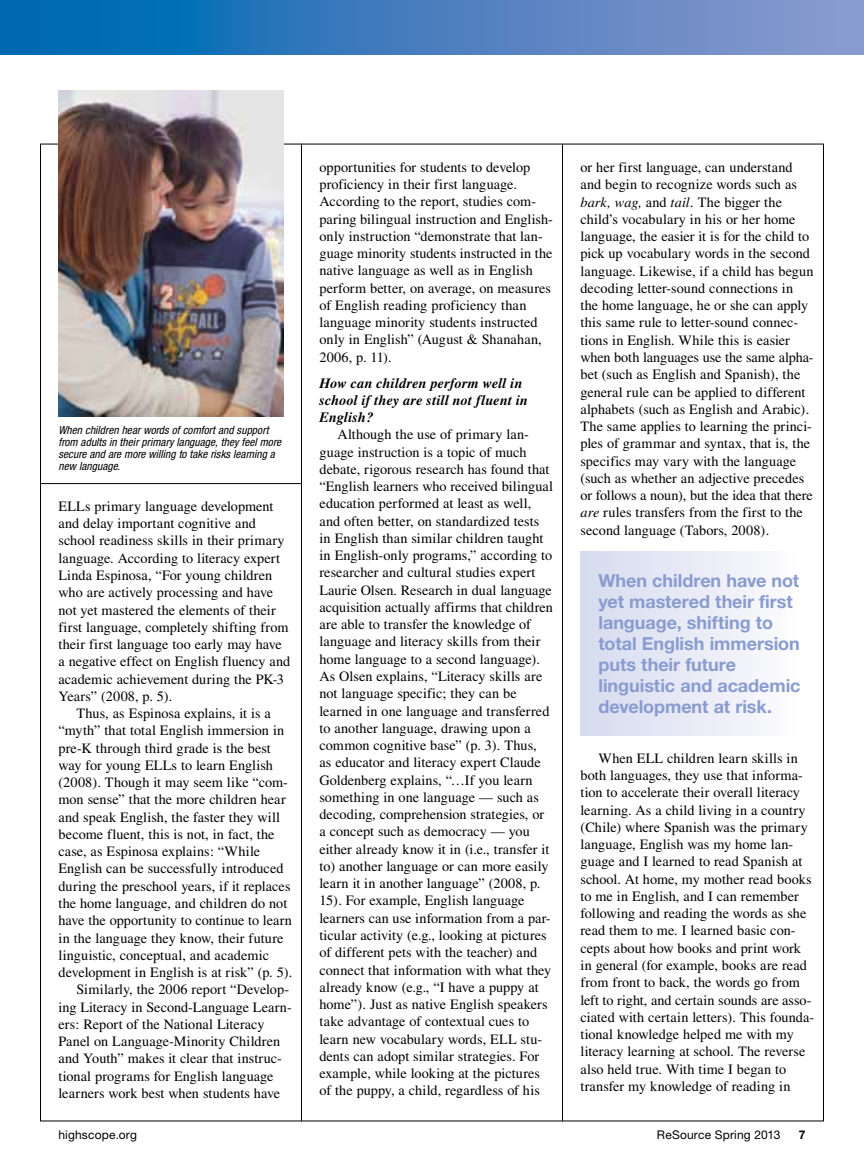
<style>
.page{position:relative;width:864px;height:1175px;background:#fff}
.page>*{position:absolute;margin:0;border:0;box-sizing:border-box;transform-origin:0 0}
.t1{font:700 18px/21px "Helvetica Neue";letter-spacing:-.005em;color:#899bcf}
.t2{font:14.25px/17.2px "Times";letter-spacing:.005em;color:#000}
.t3{font:italic 700 14.25px/17.2px "Times";letter-spacing:.01em;color:#000}
.t4{font:12px "Helvetica Neue";letter-spacing:.015em;color:#000}
.t5{font:700 12px "Helvetica Neue";color:#000}
.t6{font:italic condensed 11.25px/12px "Helvetica Neue";letter-spacing:.005em;color:#000}
.s1{font-style:italic}
</style>
<div class="page">
<svg style="left:0;top:0;width:864px;height:54px;background:#437fbf"></svg>
<hr style="left:562px;top:144px;width:1px;height:976px;background:#000">
<hr style="left:40px;top:144px;width:784px;height:1px;background:#000">
<hr style="left:301px;top:144px;width:1px;height:976px;background:#000">
<div style="left:580px;top:551px;width:234px;height:185px;background:linear-gradient(to right,#d5daee,#fff)"></div>
<img style="left:58px;top:90px;width:226px;height:327px">
<hr style="left:40px;top:483px;width:261px;height:1px;background:#000">
<p class="t6" style="left:58px;top:424px;width:224px">When children hear words of comfort and support from adults in their primary language, they feel more secure and are more willing to take risks learning a new language.</p>
<p class="t2" style="left:58px;top:497px;width:233px">ELLs primary language development and delay important cognitive and school readiness skills in their primary language. According to literacy expert Linda Espinosa, “For young children who are actively processing and have not yet mastered the elements of their first language, completely shifting from their first language too early may have a negative effect on English fluency and academic achievement during the PK-3<br>Years” (2008, p. 5).</p>
<p class="t2" style="left:77px;top:704px;width:196px">Thus, as Espinosa explains, it is a</p>
<p class="t2" style="left:59px;top:722px;width:227px">“myth” that total English immersion in</p>
<p class="t2" style="left:59px;top:739px;width:214px">pre-K through third grade is the best</p>
<p class="t2" style="left:59px;top:756px;width:216px">way for young ELLs to learn English</p>
<p class="t2" style="left:59px;top:773px;width:231px">(2008). Though it may seem like “com-</p>
<p class="t2" style="left:59px;top:791px;width:229px">mon sense” that the more children hear</p>
<p class="t2" style="left:59px;top:808px;width:223px">and speak English, the faster they will</p>
<p class="t2" style="left:59px;top:825px;width:218px">become fluent, this is not, in fact, the</p>
<p class="t2" style="left:59px;top:842px;width:203px">case, as Espinosa explains: “While</p>
<p class="t2" style="left:59px;top:860px;width:227px">English can be successfully introduced</p>
<p class="t2" style="left:59px;top:877px;width:234px">during the preschool years, if it replaces</p>
<p class="t2" style="left:59px;top:894px;width:230px">the home language, and children do not</p>
<p class="t2" style="left:59px;top:911px;width:235px">have the opportunity to continue to learn</p>
<p class="t2" style="left:59px;top:929px;width:227px">in the language they know, their future</p>
<p class="t2" style="left:59px;top:946px;width:212px">linguistic, conceptual, and academic</p>
<p class="t2" style="left:59px;top:963px;width:235px">development in English is at risk” (p. 5).</p>
<p class="t2" style="left:77px;top:980px;width:214px">Similarly, the 2006 report “Develop-</p>
<p class="t2" style="left:59px;top:998px;width:235px">ing Literacy in Second-Language Learn-</p>
<p class="t2" style="left:58px;top:1015px;width:208px">ers: Report of the National Literacy</p>
<p class="t2" style="left:58px;top:1032px;width:223px">Panel on Language-Minority Children</p>
<p class="t2" style="left:58px;top:1049px;width:225px">and Youth” makes it clear that instruc-</p>
<p class="t2" style="left:58px;top:1067px;width:217px">tional programs for English language</p>
<p class="t2" style="left:58px;top:1084px;width:223px">learners work best when students have</p>
<p class="t2" style="left:319px;top:158px;width:235px">opportunities for students to develop proficiency in their first language.<br>According to the report, studies com&shy;paring bilingual instruction and English&shy;only instruction “demonstrate that lan&shy;guage minority students instructed in the native language as well as in English perform better, on average, on measures of English reading proficiency than language minority students instructed only in English” (August &amp; Shanahan, 2006, p. 11).</p>
<p class="t3" style="left:319px;top:374px;width:210px">How can children perform well in school if they are still not fluent in<br>English?</p>
<p class="t2" style="left:319px;top:426px;width:235px;text-indent:18px">Although the use of primary lan&shy;guage instruction is a topic of much debate, rigorous research has found that “English learners who received bilingual education performed at least as well, and often better, on standardized tests in English than similar children taught in English-only programs,” according to researcher and cultural studies expert Laurie Olsen. Research in dual language acquisition actually affirms that children are able to transfer the knowledge of language and literacy skills from their home language to a second language).<br>As Olsen explains, “Literacy skills are not language specific; they can be learned in one language and transferred to another language, drawing upon a common cognitive base” (p. 3). Thus,<br>as educator and literacy expert Claude Goldenberg explains, “…If you learn something in one language — such as decoding, comprehension strategies, or a concept such as democracy — you either already know it in (i.e., transfer it to) another language or can more easily learn it in another language” (2008, p.<br>15). For example, English language learners can use information from a par&shy;ticular activity (e.g., looking at pictures of different pets with the teacher) and connect that information with what they already know (e.g., “I have a puppy at home”). Just as native English speakers take advantage of contextual cues to learn new vocabulary words, ELL stu&shy;dents can adopt similar strategies. For example, while looking at the pictures of the puppy, a child, regardless of his</p>
<p class="t2" style="left:580px;top:159px;width:235px">or her first language, can understand and begin to recognize words such as <span class="s1">bark, wag,</span> and <span class="s1">tail.</span> The bigger the child’s vocabulary in his or her home language, the easier it is for the child to pick up vocabulary words in the second language. Likewise, if a child has begun decoding letter-sound connections in the home language, he or she can apply this same rule to letter-sound connec&shy;tions in English. While this is easier when both languages use the same alpha&shy;bet (such as English and Spanish), the general rule can be applied to different alphabets (such as English and Arabic).<br>The same applies to learning the princi&shy;ples of grammar and syntax, that is, the specifics may vary with the language (such as whether an adjective precedes or follows a noun), but the idea that there <span class="s1">are</span> rules transfers from the first to the second language (Tabors, 2008).</p>
<p class="t1" style="left:598px;top:569px;width:204px">When children have not yet mastered their first language, shifting to total English immersion puts their future linguistic and academic development at risk.</p>
<p class="t2" style="left:580px;top:749px;width:235px;text-indent:18px">When ELL children learn skills in both languages, they use that informa&shy;tion to accelerate their overall literacy learning. As a child living in a country (Chile) where Spanish was the primary language, English was my home lan&shy;guage and I learned to read Spanish at school. At home, my mother read books to me in English, and I can remember following and reading the words as she read them to me. I learned basic con&shy;cepts about how books and print work in general (for example, books are read from front to back, the words go from left to right, and certain sounds are asso&shy;ciated with certain letters). This founda&shy;tional knowledge helped me with my literacy learning at school. The reverse also held true. With time I began to transfer my knowledge of reading in</p>
<p class="t4" style="left:58px;top:1127px;width:80px">highscope.org</p>
<p class="t4" style="left:657px;top:1127px;width:125px">ReSource Spring 2013</p>
<p class="t5" style="left:799px;top:1126px;width:8px">7</p>
</div>
